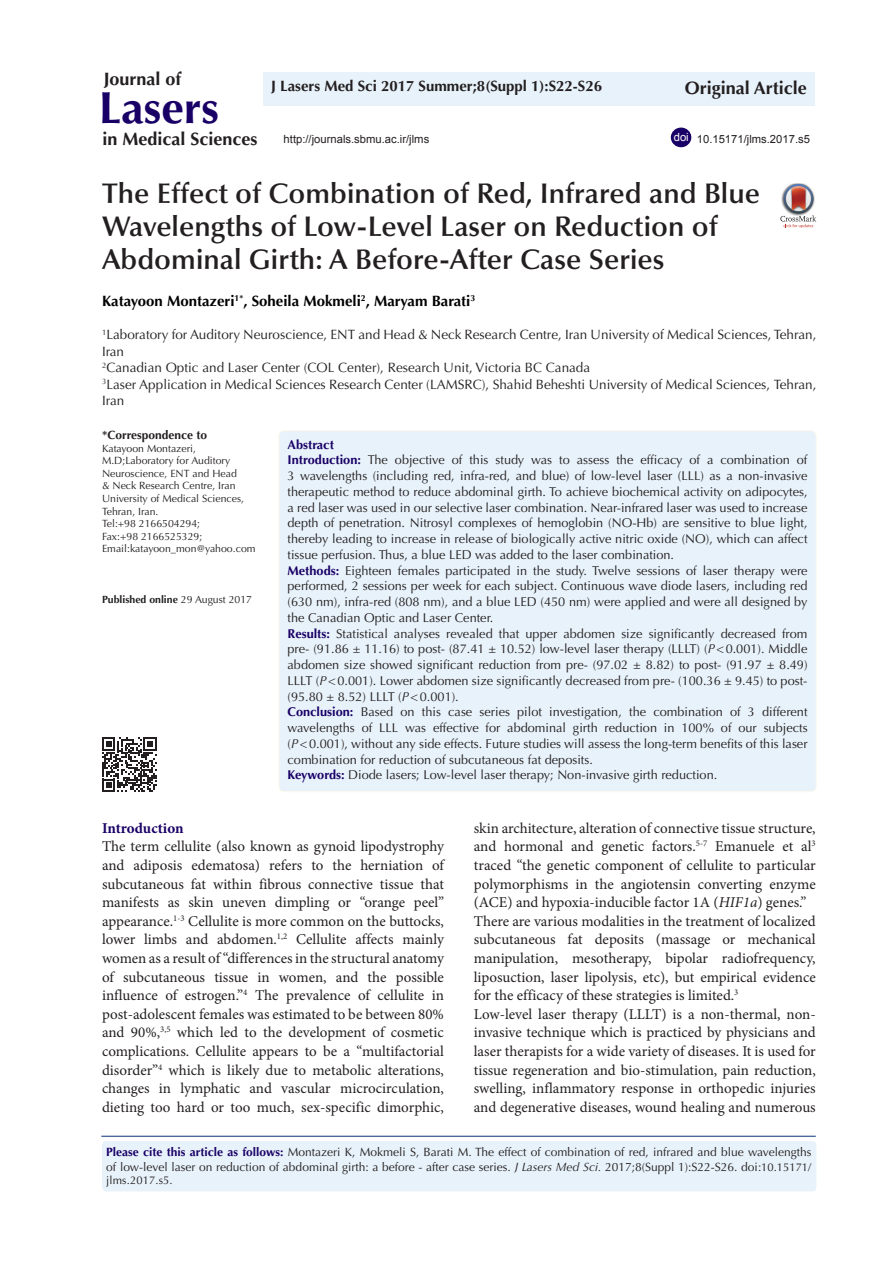
<style>
.page{position:relative;width:893px;height:1263px;background:#fff}
.page>*{position:absolute;margin:0;border:0;box-sizing:border-box;transform-origin:0 0}
.t1{font:700 45px "Optima LT Std";color:#190066}
.t2{font:600 28.5px/33px "Optima LT Std";color:#231f20}
.t3{font:700 18px "Optima LT Std";color:#231f20}
.t4{font:15px/18.6px "Minion Pro";color:#231f20;text-align:justify}
.t5{font:700 15px "Optima LT Std";color:#000}
.t6{font:700 15px "Optima LT Std";color:#231f20}
.t7{font:700 15px "Minion Pro";letter-spacing:-.005em;color:#190066}
.t8{font:13.5px/16.5px "Optima LT Std";color:#231f20}
.t9{font:12.75px/15.8px "Optima LT Std";color:#231f20;text-align:justify}
.Default{font:700 12.75px "Optima LT Std";color:#190066}
.t10{font:12px/15px "Optima LT Std";color:#231f20}
.t11{font:700 12px "Optima LT Std";color:#231f20}
.t12{font:11.25px "Arial";color:#231f20}
.t13{font:11.25px "Optima LT Std";letter-spacing:.01em;color:#231f20}
.t14{font:11.25px "Arial";color:#fff}
.t15{font:10.5px/12.6px "Optima LT Std";color:#231f20}
.t16{font:700 10.5px "Optima LT Std";color:#231f20}
.s1{font-weight:700;color:#190066}
.s2{font-style:italic}
.s3{font-weight:400}
.s4{font-size:11.25px}
</style>
<div class="page">
<hr style="left:101px;top:1136px;width:715px;height:1px;background:#053278">
<div style="left:102px;top:1141px;width:714px;height:50px;background:#e8f2fa;border-radius:4px"></div>
<img style="left:792px;top:183px;width:12px;height:1px">
<svg style="left:780px;top:184px;width:36px;height:44px"></svg>
<div style="left:649px;top:72px;width:166px;height:34px;background:#e8f2fa"></div>
<div style="left:671px;top:128px;width:20px;height:19px;background:#190066;border-radius:50%"></div>
<div style="left:279px;top:431px;width:537px;height:361px;background:#e8f2fa;border-radius:6px"></div>
<svg style="left:102px;top:737px;width:54px;height:55px"></svg>
<div style="left:263px;top:72px;width:386px;height:34px;background:#e8f2fa"></div>
<p class="t3" style="left:104px;top:68px;width:79px">Journal of</p>
<p class="t1" style="left:99px;top:81px;width:122px">Lasers</p>
<p class="t3" style="left:103px;top:129px;width:157px">in Medical Sciences</p>
<p class="t3" style="left:685px;top:77px;width:124px">Original Article</p>
<p class="t14" style="left:674px;top:130px;width:17px">doi</p>
<p class="t12" style="left:697px;top:131px;width:115px">10.15171/jlms.2017.s5</p>
<p class="t2" style="left:102px;top:177px;width:659px">The Effect of Combination of Red, Infrared and Blue<br>Wavelengths of Low-Level Laser on Reduction of<br>Abdominal Girth: A Before-After Case Series</p>
<p class="t5" style="left:102px;top:292px;width:375px">Katayoon Montazeri<sup>1*</sup>, Soheila Mokmeli<sup>2</sup>, Maryam Barati<sup>3</sup></p>
<p class="t8" style="left:102px;top:327px;width:716px"><sup>1</sup>Laboratory for Auditory Neuroscience, ENT and Head &amp; Neck Research Centre, Iran University of Medical Sciences, Tehran,<br>Iran</p>
<p class="t8" style="left:102px;top:360px;width:490px"><sup>2</sup>Canadian Optic and Laser Center (COL Center), Research Unit, Victoria BC Canada</p>
<p class="t8" style="left:102px;top:376px;width:716px"><sup>3</sup>Laser Application in Medical Sciences Research Center (LAMSRC), Shahid Beheshti University of Medical Sciences, Tehran,<br>Iran</p>
<p class="Default" style="left:288px;top:437px;width:48px">Abstract</p>
<p class="t9" style="left:288px;top:452px;width:521px"><span class="s1">Introduction:</span> The objective of this study was to assess the efficacy of a combination of 3 wavelengths (including red, infra-red, and blue) of low-level laser (LLL) as a non-invasive therapeutic method to reduce abdominal girth. To achieve biochemical activity on adipocytes, a red laser was used in our selective laser combination. Near-infrared laser was used to increase depth of penetration. Nitrosyl complexes of hemoglobin (NO-Hb) are sensitive to blue light, thereby leading to increase in release of biologically active nitric oxide (NO), which can affect tissue perfusion. Thus, a blue LED was added to the laser combination.</p>
<p class="t9" style="left:288px;top:563px;width:522px"><span class="s1">Methods:</span> Eighteen females participated in the study. Twelve sessions of laser therapy were performed, 2 sessions per week for each subject. Continuous wave diode lasers, including red (630 nm), infra-red (808 nm), and a blue LED (450 nm) were applied and were all designed by the Canadian Optic and Laser Center.</p>
<p class="t9" style="left:288px;top:626px;width:522px"><span class="s1">Results:</span> Statistical analyses revealed that upper abdomen size significantly decreased from pre- (91.86 ± 11.16) to post- (87.41 ± 10.52) low-level laser therapy (LLLT) (<span class="s2">P</span>&lt;0.001). Middle abdomen size showed significant reduction from pre- (97.02 ± 8.82) to post- (91.97 ± 8.49)<br>LLLT (<span class="s2">P</span>&lt;0.001). Lower abdomen size significantly decreased from pre- (100.36 ± 9.45) to post-(95.80 ± 8.52) LLLT (<span class="s2">P</span>&lt;0.001).</p>
<p class="t9" style="left:288px;top:704px;width:522px"><span class="s1">Conclusion:</span> Based on this case series pilot investigation, the combination of 3 different wavelengths of LLL was effective for abdominal girth reduction in 100% of our subjects (<span class="s2">P</span>&lt;0.001), without any side effects. Future studies will assess the long-term benefits of this laser combination for reduction of subcutaneous fat deposits.</p>
<p class="t9" style="left:288px;top:767px;width:431px"><span class="s1">Keywords:</span> Diode lasers; Low-level laser therapy; Non-invasive girth reduction.</p>
<p class="t6" style="left:271px;top:78px;width:332px">J Lasers Med Sci 2017 Summer;8(Suppl 1):S22-S26</p>
<p class="t12" style="left:284px;top:132px;width:147px">http://journals.sbmu.ac.ir/jlms</p>
<p class="t11" style="left:102px;top:428px;width:107px">*Correspondence to</p>
<p class="t15" style="left:102px;top:442px;width:144px">Katayoon Montazeri,<br>M.D;Laboratory for Auditory<br>Neuroscience, ENT and Head &amp; Neck Research Centre, Iran<br>University of Medical Sciences,<br>Tehran, Iran.</p>
<p class="t15" style="left:102px;top:517px;width:100px">Tel:+98 2166504294;</p>
<p class="t15" style="left:102px;top:530px;width:102px">Fax:+98 2166525329;</p>
<p class="t15" style="left:102px;top:543px;width:155px">Email:katayoon_mon@yahoo.com</p>
<p class="t16" style="left:102px;top:593px;width:152px">Published online <span class="s3">29 August 2017</span></p>
<p class="t7" style="left:102px;top:817px;width:83px">Introduction</p>
<p class="t4" style="left:102px;top:837px;width:343px">The term cellulite (also known as gynoid lipodystrophy and adiposis edematosa) refers to the herniation of subcutaneous fat within fibrous connective tissue that manifests as skin uneven dimpling or “orange peel” appearance.<sup>1-3</sup> Cellulite is more common on the buttocks, lower limbs and abdomen.<sup>1,2</sup> Cellulite affects mainly women as a result of “differences in the structural anatomy of subcutaneous tissue in women, and the possible influence of estrogen.”<sup>4</sup> The prevalence of cellulite in post-adolescent females was estimated to be between 80% and 90%,<sup>3,5</sup> which led to the development of cosmetic complications. Cellulite appears to be a “multifactorial disorder”<sup>4</sup> which is likely due to metabolic alterations, changes in lymphatic and vascular microcirculation, dieting too hard or too much, sex-specific dimorphic,</p>
<p class="t4" style="left:474px;top:819px;width:343px">skin architecture, alteration of connective tissue structure, and hormonal and genetic factors.<sup>5-7</sup> Emanuele et al<sup>3 </sup>traced “the genetic component of cellulite to particular polymorphisms in the angiotensin converting enzyme (ACE) and hypoxia-inducible factor 1A (<span class="s2">HIF1a</span>) genes.”</p>
<p class="t4" style="left:474px;top:912px;width:343px">There are various modalities in the treatment of localized subcutaneous fat deposits (massage or mechanical manipulation, mesotherapy, bipolar radiofrequency, liposuction, laser lipolysis, etc), but empirical evidence for the efficacy of these strategies is limited.<sup>3</sup></p>
<p class="t4" style="left:474px;top:1005px;width:343px">Low-level laser therapy (LLLT) is a non-thermal, non&shy;invasive technique which is practiced by physicians and laser therapists for a wide variety of diseases. It is used for tissue regeneration and bio-stimulation, pain reduction, swelling, inflammatory response in orthopedic injuries and degenerative diseases, wound healing and numerous</p>
<p class="t10" style="left:106px;top:1144px;width:707px"><span class="s1">Please cite this article as follows:</span> Montazeri K, Mokmeli S, Barati M. The effect of combination of red, infrared and blue wavelengths of low-level laser on reduction of abdominal girth: a before - after case series. <span class="s2">J Lasers Med Sci.</span> 2017;8(Suppl 1):S22-S26. doi:<span class="s4">10.15171/</span></p>
<p class="t13" style="left:106px;top:1174px;width:68px">jlms.2017.s5.</p>
</div>
